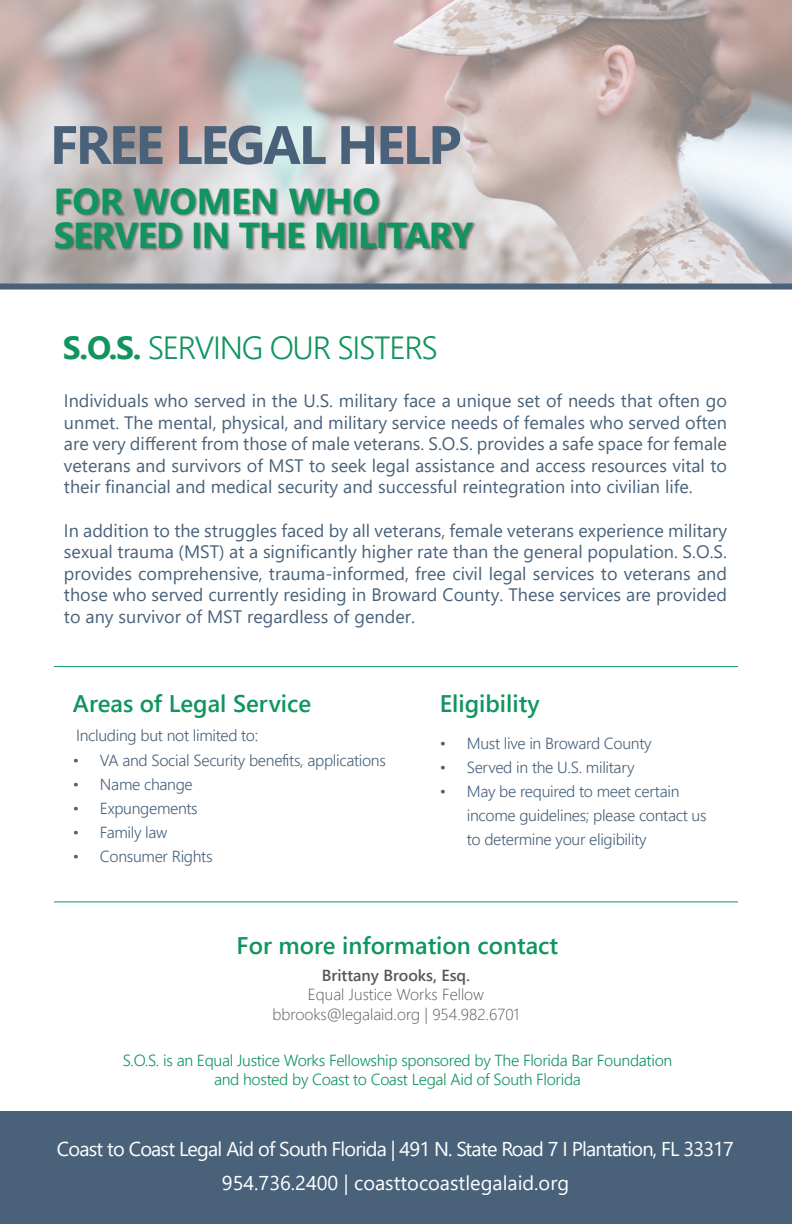
<style>
.page{position:relative;width:792px;height:1224px;background:#fff}
.page>*{position:absolute;margin:0;border:0;box-sizing:border-box;transform-origin:0 0}
.t1{font:700 54px "Segoe UI";letter-spacing:-.04em;color:#49627a}
.t2{font:700 36px "Segoe UI";letter-spacing:-.02em;color:#10955f}
.t3{font:700 36px "Segoe UI";color:#10955f}
.t4{font:300 32px "Segoe UI";letter-spacing:-.04em;color:#10955f}
.t5{font:600 24px "Segoe UI";color:#10955f}
.t6{font:20px "Segoe UI";letter-spacing:-.04em;color:#fff}
.t7{font:20px "Segoe UI";color:#fff}
.t8{font:18px/21.6px "Segoe UI";color:#49627a;text-align:justify}
.t9{font:300 16px/24px "Segoe UI";letter-spacing:-.02em;color:#49627a}
.t10{font:300 16px "Segoe UI";letter-spacing:-.02em;color:#10955f}
.t11{font:300 16px "Segoe UI";color:#57585a}
.t12{font:600 16px "Segoe UI";color:#57585a}
.s1{font-weight:700}
</style>
<div class="page">
<div style="left:0;top:1112px;width:792px;height:112px;background:#49627a"></div>
<svg style="left:0;top:0;width:792px;height:284px;background:#c8bdbc"></svg>
<div style="left:55px;top:188px;width:422px;height:63px;background:#231f20;opacity:.49"></div>
<hr style="left:54px;top:666px;width:684px;height:1px;background:#10955f">
<hr style="left:54px;top:902px;width:684px;height:1px;background:#10955f">
<div style="left:0;top:284px;width:792px;height:6px;background:#49627a"></div>
<p class="t1" style="left:50px;top:94px;width:413px">FREE LEGAL HELP</p>
<p class="t3" style="left:54px;top:167px;width:327px">FOR WOMEN WHO</p>
<p class="t2" style="left:54px;top:201px;width:421px">SERVED IN THE MILITARY</p>
<p class="t4" style="left:63px;top:318px;width:377px"><span class="s1">S.O.S.</span> SERVING OUR SISTERS</p>
<p class="t8" style="left:64px;top:388px;width:665px">Individuals who served in the U.S. military face a unique set of needs that often go unmet. The mental, physical, and military service needs of females who served often are very different from those of male veterans. S.O.S. provides a safe space for female veterans and survivors of MST to seek legal assistance and access resources vital to their financial and medical security and successful reintegration into civilian life.</p>
<p class="t8" style="left:64px;top:518px;width:665px">In addition to the struggles faced by all veterans, female veterans experience military sexual trauma (MST) at a significantly higher rate than the general population. S.O.S. provides comprehensive, trauma-informed, free civil legal services to veterans and those who served currently residing in Broward County. These services are provided to any survivor of MST regardless of gender.</p>
<p class="t5" style="left:73px;top:681px;width:240px">Areas of Legal Service</p>
<p class="t9" style="left:73px;top:746px;width:314px">• VA and Social Security benefits, applications</p>
<p class="t9" style="left:73px;top:770px;width:121px">• Name change</p>
<p class="t9" style="left:73px;top:794px;width:126px">• Expungements</p>
<p class="t9" style="left:73px;top:818px;width:96px">• Family law</p>
<p class="t9" style="left:73px;top:842px;width:141px">• Consumer Rights</p>
<p class="t9" style="left:76px;top:722px;width:184px">Including but not limited to:</p>
<p class="t5" style="left:440px;top:681px;width:101px">Eligibility</p>
<p class="t9" style="left:440px;top:730px;width:213px">• Must live in Broward County</p>
<p class="t9" style="left:440px;top:754px;width:196px">• Served in the U.S. military</p>
<p class="t9" style="left:467px;top:778px;width:241px;text-indent:-27px">• May be required to meet certain income guidelines; please contact us to determine your eligibility</p>
<p class="t5" style="left:237px;top:923px;width:323px">For more information contact</p>
<p class="t12" style="left:322px;top:960px;width:150px">Brittany Brooks, Esq.</p>
<p class="t11" style="left:308px;top:980px;width:178px">Equal Justice Works Fellow</p>
<p class="t11" style="left:273px;top:999px;width:248px">bbrooks@legalaid.org | 954.982.6701</p>
<p class="t10" style="left:123px;top:1045px;width:551px">S.O.S. is an Equal Justice Works Fellowship sponsored by The Florida Bar Foundation</p>
<p class="t10" style="left:214px;top:1064px;width:368px">and hosted by Coast to Coast Legal Aid of South Florida</p>
<p class="t6" style="left:57px;top:1130px;width:679px">Coast to Coast Legal Aid of South Florida | 491 N. State Road 7 I Plantation, FL 33317</p>
<p class="t7" style="left:222px;top:1164px;width:349px">954.736.2400 | coasttocoastlegalaid.org</p>
</div>
